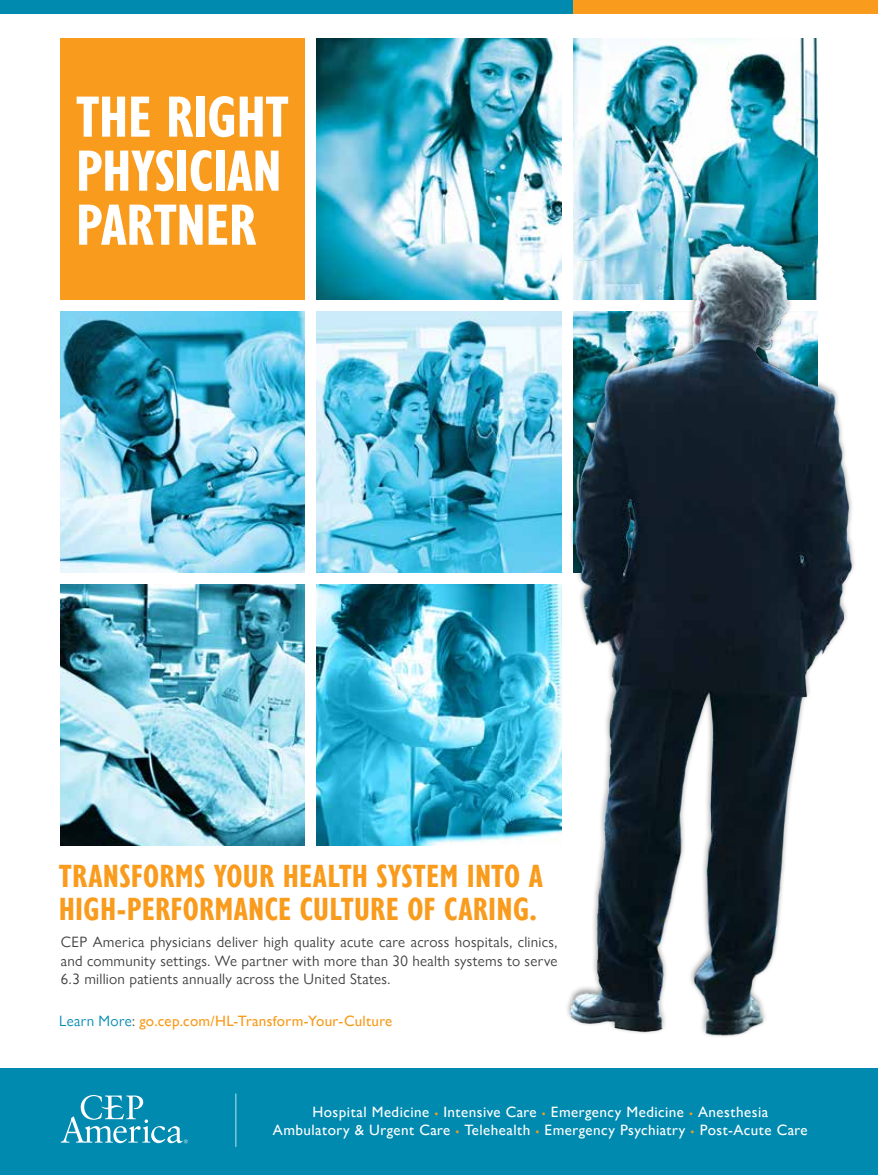
<style>
.page{position:relative;width:878px;height:1175px;background:#fff}
.page>*{position:absolute;margin:0;border:0;box-sizing:border-box;transform-origin:0 0}
.t1{font:700 condensed 60px/54px "Gill Sans Nova";letter-spacing:-.01em;color:#fff;text-align:justify}
.t2{font:700 condensed 33px/33px "Gill Sans Nova";letter-spacing:.005em;color:#f99b1c}
.t3{font:15px/18px "Gill Sans Nova";letter-spacing:.015em;color:#414042;text-align:justify}
.t4{font:500 15px/18px "Gill Sans Nova";letter-spacing:.03em;color:#fff;text-align:center}
.t5{font:500 15px "Gill Sans Nova";letter-spacing:.015em;color:#f99b1c}
.s1{font-weight:400;color:#008ab0}
.s2{font-weight:400;color:#414042}
.s3{font-weight:700;color:#f99b1c}
</style>
<div class="page">
<div style="left:0;top:1068px;width:878px;height:106px;background:#008ab0"></div>
<img style="left:61px;top:584px;width:244px;height:261px">
<img style="left:317px;top:38px;width:244px;height:261px">
<svg style="left:61px;top:1095px;width:127px;height:48px"></svg>
<img style="left:317px;top:584px;width:244px;height:261px">
<img style="left:573px;top:38px;width:244px;height:199px">
<div style="left:61px;top:38px;width:244px;height:261px;background:#f99b1c"></div>
<img style="left:61px;top:311px;width:244px;height:261px">
<img style="left:317px;top:311px;width:244px;height:261px">
<div style="left:565px;top:237px;width:291px;height:802px;background:#000;opacity:.45"></div>
<img style="left:570px;top:240px;width:286px;height:798px">
<hr style="left:235px;top:1093px;width:1px;height:53px;background:#fff">
<div style="left:0;top:0;width:878px;height:14px;background:#008ab0"></div>
<div style="left:573px;top:0;width:305px;height:14px;background:#f99b1c"></div>
<h1 class="t1" style="left:76px;top:88px;width:214px">THE RIGHT PHYSICIAN PARTNER</h1>
<h2 class="t2" style="left:59px;top:858px;width:485px">TRANSFORMS YOUR HEALTH SYSTEM INTO A<br>HIGH-PERFORMANCE CULTURE OF CARING.</h2>
<p class="t3" style="left:61px;top:933px;width:498px">CEP America physicians deliver high quality acute care across hospitals, clinics, and community settings. We partner with more than 30 health systems to serve 6.3 million patients annually across the United States.</p>
<p class="t5" style="left:59px;top:1011px;width:335px"><span class="s1">Learn More</span><span class="s2">:</span> go.cep.com/HL-Transform-Your-Culture</p>
<p class="t4" style="left:273px;top:1102px;width:536px">Hospital Medicine <span class="s3">.</span> Intensive Care <span class="s3">.</span> Emergency Medicine <span class="s3">.</span> Anesthesia<br>Ambulatory &amp; Urgent Care <span class="s3">.</span> Telehealth <span class="s3">.</span> Emergency Psychiatry <span class="s3">.</span> Post-Acute Care</p>
</div>
